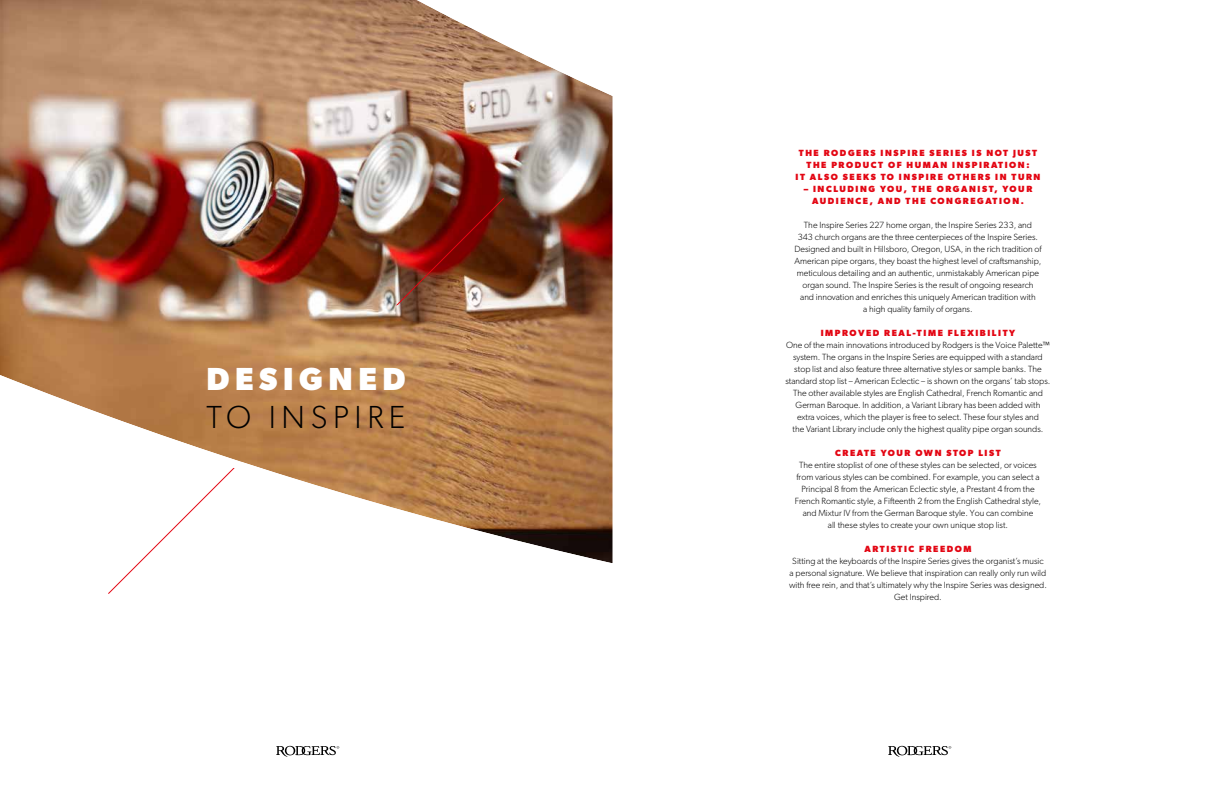
<style>
.page{position:relative;width:1224px;height:792px;background:#fff}
.page>*{position:absolute;margin:0;border:0;box-sizing:border-box;transform-origin:0 0}
.t1{font:300 32px "Gibson";letter-spacing:.175em;color:#000}
.t2{font:700 32px "Gibson";letter-spacing:.175em;color:#fff}
.t3{font:300 9px/12px "Gibson";color:#000;text-align:center}
.t4{font:700 9px/12px "Gibson";letter-spacing:.175em;color:#e30613;text-align:center}
</style>
<div class="page">
<svg style="left:888px;top:746px;width:63px;height:11px"></svg>
<svg style="left:276px;top:746px;width:63px;height:11px"></svg>
<img style="left:0;top:0;width:613px;height:578px">
<img style="left:252px;top:197px;width:253px;height:108px">
<svg style="left:69px;top:305px;width:474px;height:182px;background:#c09167"></svg>
<h1 class="t2" style="left:206px;top:360px;width:201px">DESIGNED</h1>
<h1 class="t1" style="left:207px;top:397px;width:200px">TO INSPIRE</h1>
<p class="t4" style="left:796px;top:147px;width:246px">THE RODGERS INSPIRE SERIES IS NOT JUST<br>THE PRODUCT OF HUMAN INSPIRATION:<br>IT ALSO SEEKS TO INSPIRE OTHERS IN TURN</p>
<p class="t4" style="left:804px;top:183px;width:230px">– INCLUDING YOU, THE ORGANIST, YOUR<br>AUDIENCE, AND THE CONGREGATION.</p>
<p class="t3" style="left:794px;top:219px;width:249px">The Inspire Series 227 home organ, the Inspire Series 233, and<br>343 church organs are the three centerpieces of the Inspire Series.<br>Designed and built in Hillsboro, Oregon, USA, in the rich tradition of American pipe organs, they boast the highest level of craftsmanship, meticulous detailing and an authentic, unmistakably American pipe organ sound. The Inspire Series is the result of ongoing research and innovation and enriches this uniquely American tradition with<br>a high quality family of organs.</p>
<p class="t4" style="left:821px;top:327px;width:196px">IMPROVED REAL-TIME FLEXIBILITY</p>
<p class="t3" style="left:785px;top:339px;width:267px">One of the main innovations introduced by Rodgers is the Voice Palette™ system. The organs in the Inspire Series are equipped with a standard stop list and also feature three alternative styles or sample banks. The standard stop list – American Eclectic – is shown on the organs’ tab stops.<br>The other available styles are English Cathedral, French Romantic and German Baroque. In addition, a Variant Library has been added with<br>extra voices, which the player is free to select. These four styles and<br>the Variant Library include only the highest quality pipe organ sounds.</p>
<p class="t4" style="left:835px;top:447px;width:167px">CREATE YOUR OWN STOP LIST</p>
<p class="t3" style="left:795px;top:459px;width:248px">The entire stoplist of one of these styles can be selected, or voices from various styles can be combined. For example, you can select a Principal 8 from the American Eclectic style, a Prestant 4 from the French Romantic style, a Fifteenth 2 from the English Cathedral style, and Mixtur IV from the German Baroque style. You can combine<br>all these styles to create your own unique stop list.</p>
<p class="t4" style="left:864px;top:543px;width:109px">ARTISTIC FREEDOM</p>
<p class="t3" style="left:789px;top:555px;width:259px">Sitting at the keyboards of the Inspire Series gives the organist’s music<br>a personal signature. We believe that inspiration can really only run wild with free rein, and that’s ultimately why the Inspire Series was designed.<br>Get Inspired.</p>
</div>
